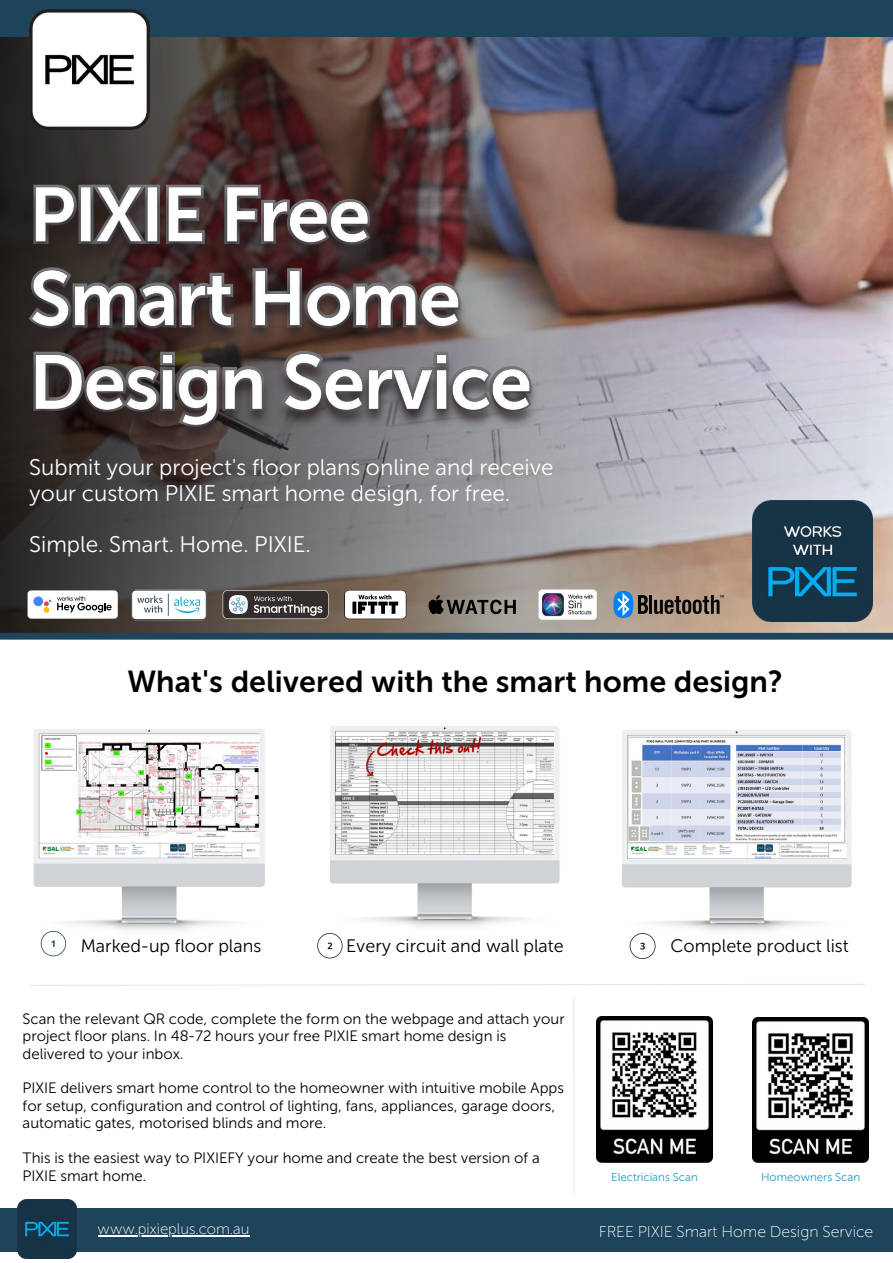
<style>
.page{position:relative;width:893px;height:1263px;background:#fff}
.page>*{position:absolute;margin:0;border:0;box-sizing:border-box;transform-origin:0 0}
.t1{font:30.22px "Museo Sans Cyrl 700";color:#000}
.t2{font:22.5px/25.9px "Museo Sans Cyrl 300";color:#fff}
.t3{font:18px "Museo Sans Cyrl 300";color:#000}
.t4{font:15.75px "Museo Sans Cyrl 100";color:#fff}
.t5{font:15px/17.5px "Museo Sans Cyrl 300";color:#000}
.t6{font:15px "Museo Sans Cyrl 100";color:#fff}
.t7{font:11.4px "Museo Sans Cyrl 300";color:#1e9bc6}
</style>
<div class="page">
<div style="left:0;top:1208px;width:893px;height:39px;background:#1d445a"></div>
<div style="left:0;top:0;width:893px;height:39px;background:#1d445a"></div>
<div style="left:0;top:1212px;width:893px;height:40px;background:#1d445a"></div>
<img style="left:0;top:37px;width:893px;height:596px">
<img style="left:18px;top:1199px;width:59px;height:60px">
<div style="left:0;top:633px;width:893px;height:7px;background:#1d445a"></div>
<img style="left:29px;top:9px;width:121px;height:121px">
<img style="left:596px;top:1017px;width:117px;height:145px">
<img style="left:538px;top:590px;width:58px;height:29px">
<img style="left:128px;top:588px;width:80px;height:33px">
<svg style="left:344px;top:590px;width:62px;height:29px"></svg>
<svg style="left:222px;top:590px;width:107px;height:29px;background:#544f4d"></svg>
<img style="left:229px;top:595px;width:19px;height:19px">
<svg style="left:27px;top:590px;width:91px;height:29px"></svg>
<div style="left:33px;top:596px;width:10px;height:10px;background:#4285f4;border-radius:50%"></div>
<svg style="left:427px;top:595px;width:89px;height:19px;background:#605c56"></svg>
<svg style="left:613px;top:591px;width:35px;height:27px"></svg>
<hr style="left:649px;top:595px;width:3px;height:19px;background:#050606">
<svg style="left:654px;top:595px;width:69px;height:19px"></svg>
<img style="left:33px;top:729px;width:232px;height:202px">
<img style="left:330px;top:726px;width:230px;height:201px">
<img style="left:366px;top:738px;width:116px;height:37px">
<img style="left:622px;top:730px;width:230px;height:201px">
<svg style="left:29px;top:984px;width:836px;height:2px"></svg>
<svg style="left:41px;top:931px;width:25px;height:25px"></svg>
<svg style="left:629px;top:933px;width:26px;height:26px"></svg>
<svg style="left:317px;top:933px;width:25px;height:25px"></svg>
<svg style="left:573px;top:997px;width:1px;height:196px"></svg>
<img style="left:752px;top:1017px;width:117px;height:146px">
<img style="left:752px;top:501px;width:120px;height:120px">
<img style="left:14px;top:164px;width:531px;height:289px">
<hr style="left:98px;top:1235px;width:151px;height:1px;background:#fff">
<h2 class="t2" style="left:29px;top:454px;width:526px">Submit your project's floor plans online and receive your custom PIXIE smart home design, for free.</h2>
<h2 class="t2" style="left:29px;top:532px;width:283px">Simple. Smart. Home. PIXIE.</h2>
<h1 class="t1" style="left:127px;top:663px;width:656px">What's delivered with the smart home design?</h1>
<p class="t3" style="left:81px;top:935px;width:182px">Marked-up floor plans</p>
<p class="t3" style="left:346px;top:935px;width:219px">Every circuit and wall plate</p>
<p class="t3" style="left:670px;top:935px;width:179px">Complete product list</p>
<p class="t5" style="left:23px;top:1010px;width:543px">Scan the relevant QR code, complete the form on the webpage and attach your project floor plans. In 48-72 hours your free PIXIE smart home design is delivered to your inbox.</p>
<p class="t5" style="left:23px;top:1079px;width:543px">PIXIE delivers smart home control to the homeowner with intuitive mobile Apps for setup, configuration and control of lighting, fans, appliances, garage doors, automatic gates, motorised blinds and more.</p>
<p class="t5" style="left:23px;top:1149px;width:519px">This is the easiest way to PIXIEFY your home and create the best version of a<br>PIXIE smart home.</p>
<p class="t7" style="left:611px;top:1170px;width:88px">Electricians Scan</p>
<p class="t7" style="left:761px;top:1170px;width:101px">Homeowners Scan</p>
<p class="t6" style="left:98px;top:1220px;width:153px">www.pixieplus.com.au</p>
<p class="t4" style="left:599px;top:1222px;width:276px">FREE PIXIE Smart Home Design Service</p>
</div>
